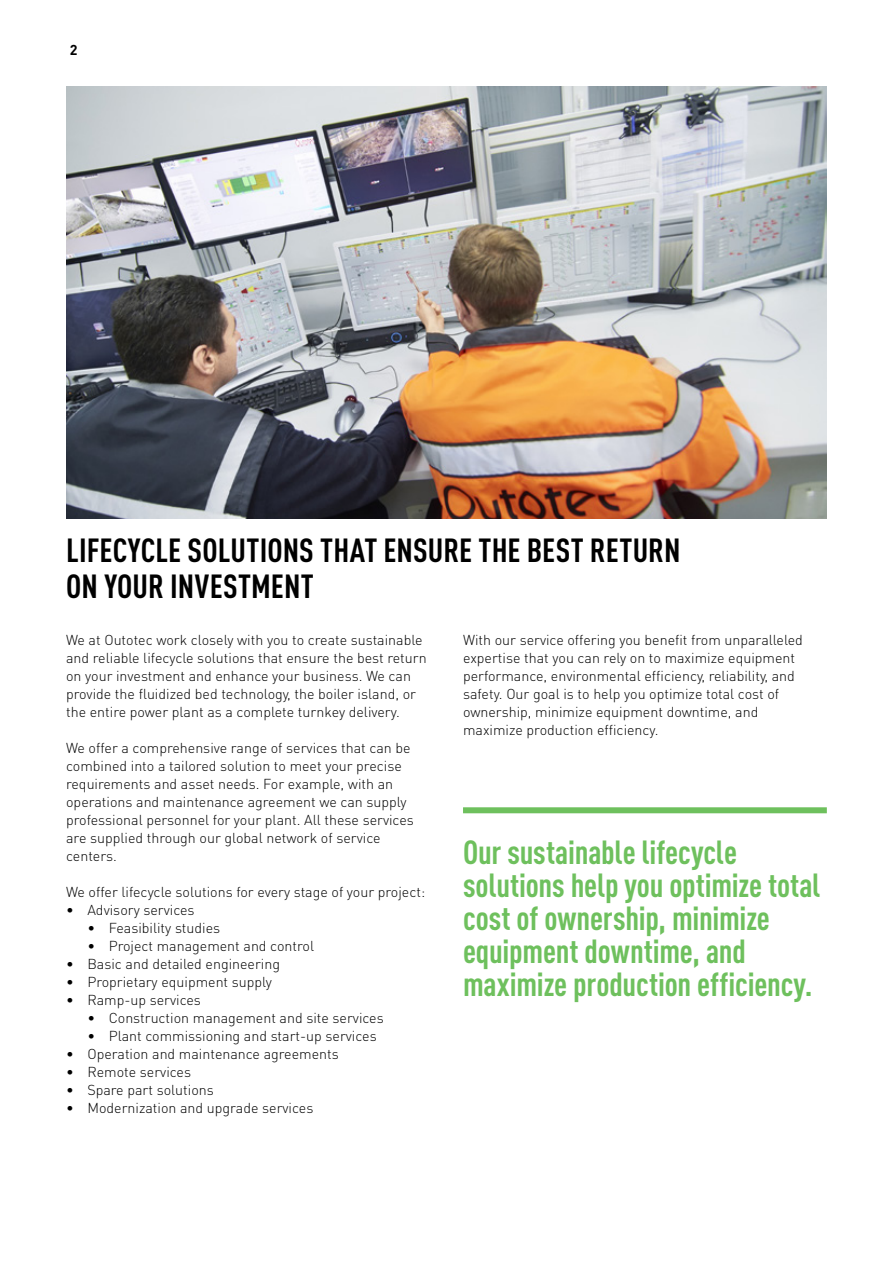
<style>
.page{position:relative;width:893px;height:1263px;background:#fff}
.page>*{position:absolute;margin:0;border:0;box-sizing:border-box;transform-origin:0 0}
.t1{font:700 condensed 33px/33px "DIN Pro";letter-spacing:-.005em;color:#6ec05d}
.t2{font:700 condensed 33px/36px "DIN Pro";letter-spacing:.005em;color:#000}
.t3{font:300 14.25px/18px "DIN Pro";color:#000}
.t4{font:700 14.25px "DIN Pro";color:#000}
</style>
<div class="page">
<img style="left:66px;top:87px;width:761px;height:432px">
<div style="left:463px;top:807px;width:364px;height:6px;background:#6ec05d"></div>
<p class="t4" style="left:70px;top:40px;width:9px">2</p>
<h1 class="t2" style="left:66px;top:529px;width:616px">LIFECYCLE SOLUTIONS THAT ENSURE THE BEST RETURN<br>ON YOUR INVESTMENT</h1>
<p class="t3" style="left:66px;top:630px;width:362px">We at Outotec work closely with you to create sustainable and reliable lifecycle solutions that ensure the best return on your investment and enhance your business. We can provide the fluidized bed technology, the boiler island, or the entire power plant as a complete turnkey delivery.</p>
<p class="t3" style="left:66px;top:738px;width:349px">We offer a comprehensive range of services that can be combined into a tailored solution to meet your precise requirements and asset needs. For example, with an operations and maintenance agreement we can supply professional personnel for your plant. All these services are supplied through our global network of service centers.</p>
<p class="t3" style="left:66px;top:882px;width:361px">We offer lifecycle solutions for every stage of your project:</p>
<p class="t3" style="left:66px;top:900px;width:130px">• Advisory services</p>
<p class="t3" style="left:87px;top:918px;width:134px">• Feasibility studies</p>
<p class="t3" style="left:87px;top:936px;width:228px">• Project management and control</p>
<p class="t3" style="left:66px;top:954px;width:215px">• Basic and detailed engineering</p>
<p class="t3" style="left:66px;top:972px;width:207px">• Proprietary equipment supply</p>
<p class="t3" style="left:66px;top:990px;width:136px">• Ramp-up services</p>
<p class="t3" style="left:87px;top:1008px;width:298px">• Construction management and site services</p>
<p class="t3" style="left:87px;top:1026px;width:291px">• Plant commissioning and start-up services</p>
<p class="t3" style="left:66px;top:1044px;width:274px">• Operation and maintenance agreements</p>
<p class="t3" style="left:66px;top:1062px;width:126px">• Remote services</p>
<p class="t3" style="left:66px;top:1080px;width:149px">• Spare part solutions</p>
<p class="t3" style="left:66px;top:1098px;width:249px">• Modernization and upgrade services</p>
<p class="t3" style="left:463px;top:630px;width:341px">With our service offering you benefit from unparalleled expertise that you can rely on to maximize equipment performance, environmental efficiency, reliability, and safety. Our goal is to help you optimize total cost of ownership, minimize equipment downtime, and maximize production efficiency.</p>
<h1 class="t1" style="left:463px;top:833px;width:359px">Our sustainable lifecycle solutions help you optimize total cost of ownership, minimize equipment downtime, and maximize production efficiency.</h1>
</div>
